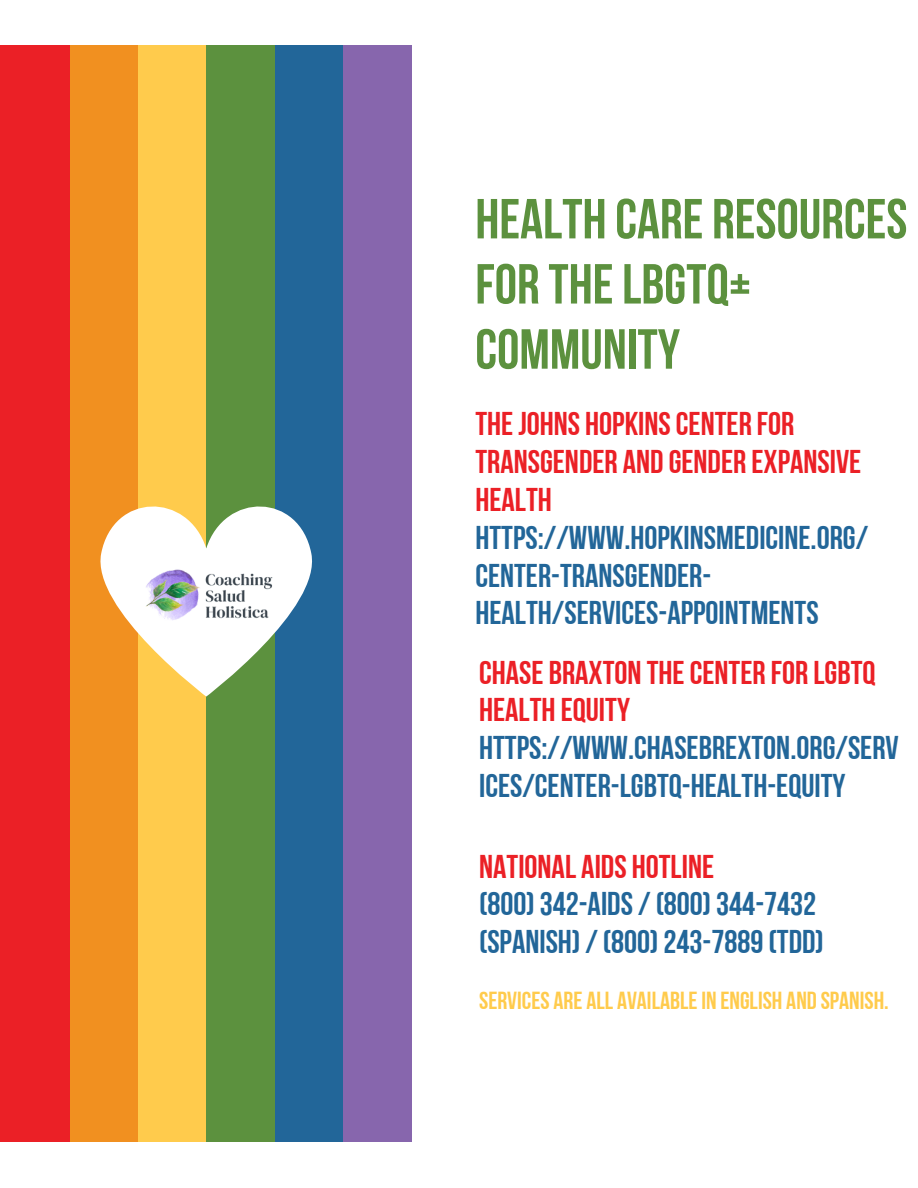
<style>
.page{position:relative;width:918px;height:1188px;background:#fff}
.page>*{position:absolute;margin:0;border:0;box-sizing:border-box;transform-origin:0 0}
.t1{font:56.4px/65.1px "Bebas Neue Cyrillic";color:#5c913e}
.t2{font:32.85px/37.8px "Bebas Neue Cyrillic";color:#269}
.t3{font:32.85px/37.8px "Bebas Neue Cyrillic";color:#eb2026}
.t4{font:24.6px "Bebas Neue Cyrillic";color:#ffcb4c}
</style>
<div class="page">
<div style="left:342px;top:46px;width:69px;height:1096px;background:#8766ad"></div>
<div style="left:274px;top:46px;width:69px;height:1096px;background:#269"></div>
<div style="left:205px;top:46px;width:70px;height:1096px;background:#5c913e"></div>
<div style="left:137px;top:46px;width:69px;height:1096px;background:#ffcb4c"></div>
<div style="left:68px;top:46px;width:70px;height:1096px;background:#f19020"></div>
<div style="left:0;top:46px;width:69px;height:1096px;background:#eb2026"></div>
<svg style="left:100px;top:506px;width:212px;height:191px;fill:#fff"></svg>
<img style="left:144px;top:566px;width:131px;height:55px">
<p class="t1" style="left:475px;top:192px;width:434px">HEALTH CARE RESOURCES<br>FOR THELBGTQ+<br>COMMUNITY</p>
<p class="t3" style="left:475px;top:408px;width:387px">THEJOHNS HOPKINSCENTER FOR<br>TRANSGENDER AND GENDER EXPANSIVE<br>HEALTH</p>
<p class="t2" style="left:475px;top:522px;width:394px">HTTPS://WWW.HOPKINSMEDICINE.ORG/<br>CENTER-TRANSGENDER-<br>HEALTH/SERVICES-APPOINTMENTS</p>
<p class="t3" style="left:479px;top:656px;width:398px">CHASE BRAXTON THECENTER FOR LGBTQ<br>HEALTH EQUITY</p>
<p class="t2" style="left:479px;top:732px;width:421px">HTTPS://WWW.CHASEBREXTON.ORG/SERV<br>ICES/CENTER-LGBTQ-HEALTH-EQUITY</p>
<p class="t3" style="left:479px;top:851px;width:237px">NATIONAL AIDS HOTLINE</p>
<p class="t2" style="left:479px;top:888px;width:346px">(800)342-AIDS/(800)344-7432 (SPANISH)/(800)243-7889(TDD)</p>
<p class="t4" style="left:479px;top:991px;width:411px">SERVICES ARE ALL AVAILABLEIN ENGLISH AND SPANISH.</p>
</div>
